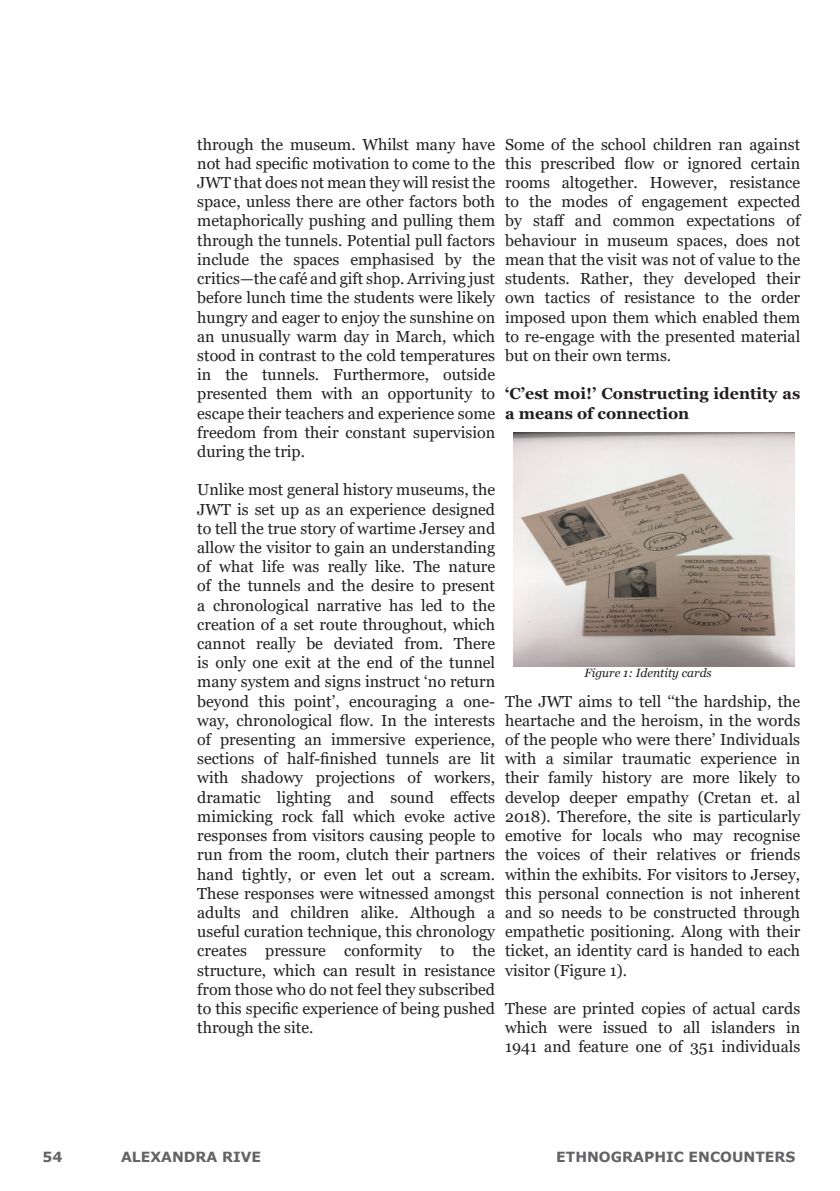
<style>
.page{position:relative;width:840px;height:1191px;background:#fff}
.page>*{position:absolute;margin:0;border:0;box-sizing:border-box;transform-origin:0 0}
.t1{font:16px/19.2px "Georgia";color:#231f20;text-align:justify}
.t2{font:700 16px/19.2px "Georgia";color:#231f20}
.BOTTOM_MATTER{font:700 14px "Verdana";color:#636366}
.NOTES{font:italic 12px "Georgia";color:#231f20}
</style>
<div class="page">
<img style="left:513px;top:432px;width:281px;height:234px">
<p class="t1" style="left:197px;top:135px;width:299px">through the museum. Whilst many have not had specific motivation to come to the JWT that does not mean they will resist the space, unless there are other factors both metaphorically pushing and pulling them through the tunnels. Potential pull factors include the spaces emphasised by the critics—the café and gift shop. Arriving just before lunch time the students were likely hungry and eager to enjoy the sunshine on an unusually warm day in March, which stood in contrast to the cold temperatures in the tunnels. Furthermore, outside presented them with an opportunity to escape their teachers and experience some freedom from their constant supervision during the trip.</p>
<p class="t1" style="left:197px;top:480px;width:299px">Unlike most general history museums, the JWT is set up as an experience designed to tell the true story of wartime Jersey and allow the visitor to gain an understanding of what life was really like. The nature of the tunnels and the desire to present a chronological narrative has led to the creation of a set route throughout, which cannot really be deviated from. There is only one exit at the end of the tunnel many system and signs instruct ‘no return beyond this point’, encouraging a one&shy;way, chronological flow. In the interests of presenting an immersive experience, sections of half-finished tunnels are lit with shadowy projections of workers, dramatic lighting and sound effects mimicking rock fall which evoke active responses from visitors causing people to run from the room, clutch their partners hand tightly, or even let out a scream.<br>These responses were witnessed amongst adults and children alike. Although a useful curation technique, this chronology creates pressure conformity to the structure, which can result in resistance from those who do not feel they subscribed to this specific experience of being pushed through the site.</p>
<p class="t1" style="left:505px;top:135px;width:296px">Some of the school children ran against this prescribed flow or ignored certain rooms altogether. However, resistance to the modes of engagement expected by staff and common expectations of behaviour in museum spaces, does not mean that the visit was not of value to the students. Rather, they developed their own tactics of resistance to the order imposed upon them which enabled them to re-engage with the presented material but on their own terms.</p>
<p class="t2" style="left:505px;top:384px;width:296px">‘C’est moi!’ Constructing identity as a means of connection</p>
<p class="NOTES" style="left:584px;top:665px;width:129px">Figure 1: Identity cards</p>
<p class="t1" style="left:505px;top:692px;width:296px">The JWT aims to tell ‘‘the hardship, the heartache and the heroism, in the words of the people who were there’ Individuals with a similar traumatic experience in their family history are more likely to develop deeper empathy (Cretan et. al 2018). Therefore, the site is particularly emotive for locals who may recognise the voices of their relatives or friends within the exhibits. For visitors to Jersey, this personal connection is not inherent and so needs to be constructed through empathetic positioning. Along with their ticket, an identity card is handed to each visitor (Figure 1).</p>
<p class="t1" style="left:505px;top:999px;width:296px">These are printed copies of actual cards which were issued to all islanders in 1941 and feature one of 351 individuals</p>
<p class="BOTTOM_MATTER" style="left:42px;top:1146px;width:21px">54</p>
<p class="BOTTOM_MATTER" style="left:121px;top:1146px;width:141px">ALEXANDRA RIVE</p>
<p class="BOTTOM_MATTER" style="left:556px;top:1146px;width:240px">ETHNOGRAPHIC ENCOUNTERS</p>
</div>
